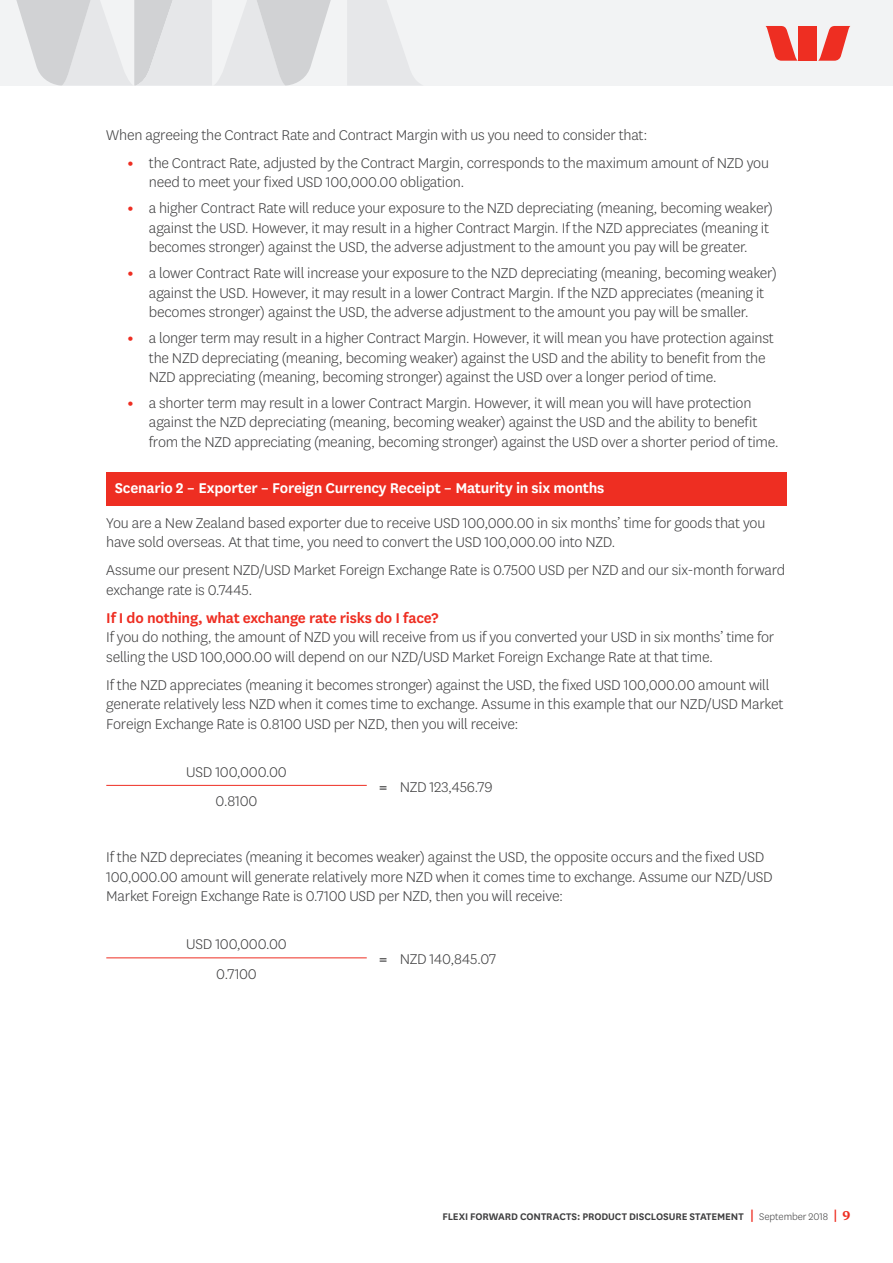
<style>
.page{position:relative;width:893px;height:1263px;background:#fff}
.page>*{position:absolute;margin:0;border:0;box-sizing:border-box;transform-origin:0 0}
.t1{font:300 16.5px/19.5px "National LF";letter-spacing:-.015em;color:#3e3e3f}
.t2{font:600 16.5px "National LF";letter-spacing:-.015em;color:#fff}
.t3{font:600 16.5px "National LF";letter-spacing:-.015em;color:#ee2e22}
.t4{font:600 11.25px "National LF";letter-spacing:-.005em;color:#3e3e3f}
.s1{font-weight:800;color:#ee2e22}
.s2{font-weight:600}
.s3{font-family:"Tiempos Text";font-size:13.5px;color:#ee2e22}
.s4{font-weight:300}
.s5{font-family:"Tiempos Text";font-size:12.75px;color:#ee2e22}
</style>
<div class="page">
<div style="left:0;top:0;width:893px;height:86px;background:#f2f3f4"></div>
<svg style="left:16px;top:0;width:405px;height:86px"></svg>
<svg style="left:818px;top:26px;width:32px;height:35px"></svg>
<svg style="left:765px;top:26px;width:33px;height:35px"></svg>
<div style="left:799px;top:26px;width:18px;height:35px;background:#ee2e22"></div>
<div style="left:106px;top:472px;width:681px;height:34px;background:#ee2e22"></div>
<hr style="left:106px;top:785px;width:261px;height:1px;background:#ee2e22">
<hr style="left:106px;top:957px;width:261px;height:1px;background:#ee2e22">
<p class="t1" style="left:106px;top:125px;width:543px">When agreeing the Contract Rate and Contract Margin with us you need to consider that:</p>
<p class="t1" style="left:149px;top:153px;width:622px;text-indent:-21px"><span class="s1">•</span> the Contract Rate, adjusted by the Contract Margin, corresponds to the maximum amount of NZD you need to meet your fixed USD 100,000.00 obligation.</p>
<p class="t1" style="left:149px;top:198px;width:626px;text-indent:-21px"><span class="s1">•</span> a higher Contract Rate will reduce your exposure to the NZD depreciating (meaning, becoming weaker) against the USD. However, it may result in a higher Contract Margin. If the NZD appreciates (meaning it becomes stronger) against the USD, the adverse adjustment to the amount you pay will be greater.</p>
<p class="t1" style="left:128px;top:263px;width:651px;text-align:center"><span class="s1">•</span> a lower Contract Rate will increase your exposure to the NZD depreciating (meaning, becoming weaker) against the USD. However, it may result in a lower Contract Margin. If the NZD appreciates (meaning it becomes stronger) against the USD, the adverse adjustment to the amount you pay will be smaller.</p>
<p class="t1" style="left:149px;top:328px;width:627px;text-indent:-21px"><span class="s1">•</span> a longer term may result in a higher Contract Margin. However, it will mean you have protection against the NZD depreciating (meaning, becoming weaker) against the USD and the ability to benefit from the<br>NZD appreciating (meaning, becoming stronger) against the USD over a longer period of time.</p>
<p class="t1" style="left:149px;top:393px;width:632px;text-indent:-21px"><span class="s1">•</span> a shorter term may result in a lower Contract Margin. However, it will mean you will have protection against the NZD depreciating (meaning, becoming weaker) against the USD and the ability to benefit from the NZD appreciating (meaning, becoming stronger) against the USD over a shorter period of time.</p>
<p class="t2" style="left:115px;top:476px;width:491px">Scenario 2 – Exporter – Foreign Currency Receipt – Maturity in six months</p>
<p class="t1" style="left:106px;top:512px;width:661px">You are a New Zealand based exporter due to receive USD 100,000.00 in six months’ time for goods that you have sold overseas. At that time, you need to convert the USD 100,000.00 into NZD.</p>
<p class="t1" style="left:106px;top:560px;width:680px">Assume our present NZD/USD Market Foreign Exchange Rate is 0.7500 USD per NZD and our six-month forward exchange rate is 0.7445.</p>
<p class="t3" style="left:106px;top:606px;width:334px">If I do nothing, what exchange rate risks do I face?</p>
<p class="t1" style="left:106px;top:627px;width:669px">If you do nothing, the amount of NZD you will receive from us if you converted your USD in six months’ time for selling the USD 100,000.00 will depend on our NZD/USD Market Foreign Exchange Rate at that time.</p>
<p class="t1" style="left:106px;top:674px;width:679px">If the NZD appreciates (meaning it becomes stronger) against the USD, the fixed USD 100,000.00 amount will generate relatively less NZD when it comes time to exchange. Assume in this example that our NZD/USD Market<br>Foreign Exchange Rate is 0.8100 USD per NZD, then you will receive:</p>
<p class="t1" style="left:186px;top:761px;width:102px">USD 100,000.00</p>
<p class="t1" style="left:379px;top:776px;width:115px"><span class="s2">=</span> NZD 123,456.79</p>
<p class="t1" style="left:216px;top:791px;width:43px">0.8100</p>
<p class="t1" style="left:106px;top:847px;width:668px">If the NZD depreciates (meaning it becomes weaker) against the USD, the opposite occurs and the fixed USD<br>100,000.00 amount will generate relatively more NZD when it comes time to exchange. Assume our NZD/USD<br>Market Foreign Exchange Rate is 0.7100 USD per NZD, then you will receive:</p>
<p class="t1" style="left:186px;top:934px;width:102px">USD 100,000.00</p>
<p class="t1" style="left:379px;top:949px;width:118px"><span class="s2">=</span> NZD 140,845.07</p>
<p class="t1" style="left:216px;top:963px;width:42px">0.7100</p>
<p class="t4" style="left:442px;top:1209px;width:410px">FLEXI FORWARD CONTRACTS: PRODUCT DISCLOSURE STATEMENT <span class="s3">|</span> <span class="s4">September 2018</span> <span class="s3">|</span> <span class="s5">9</span></p>
</div>
